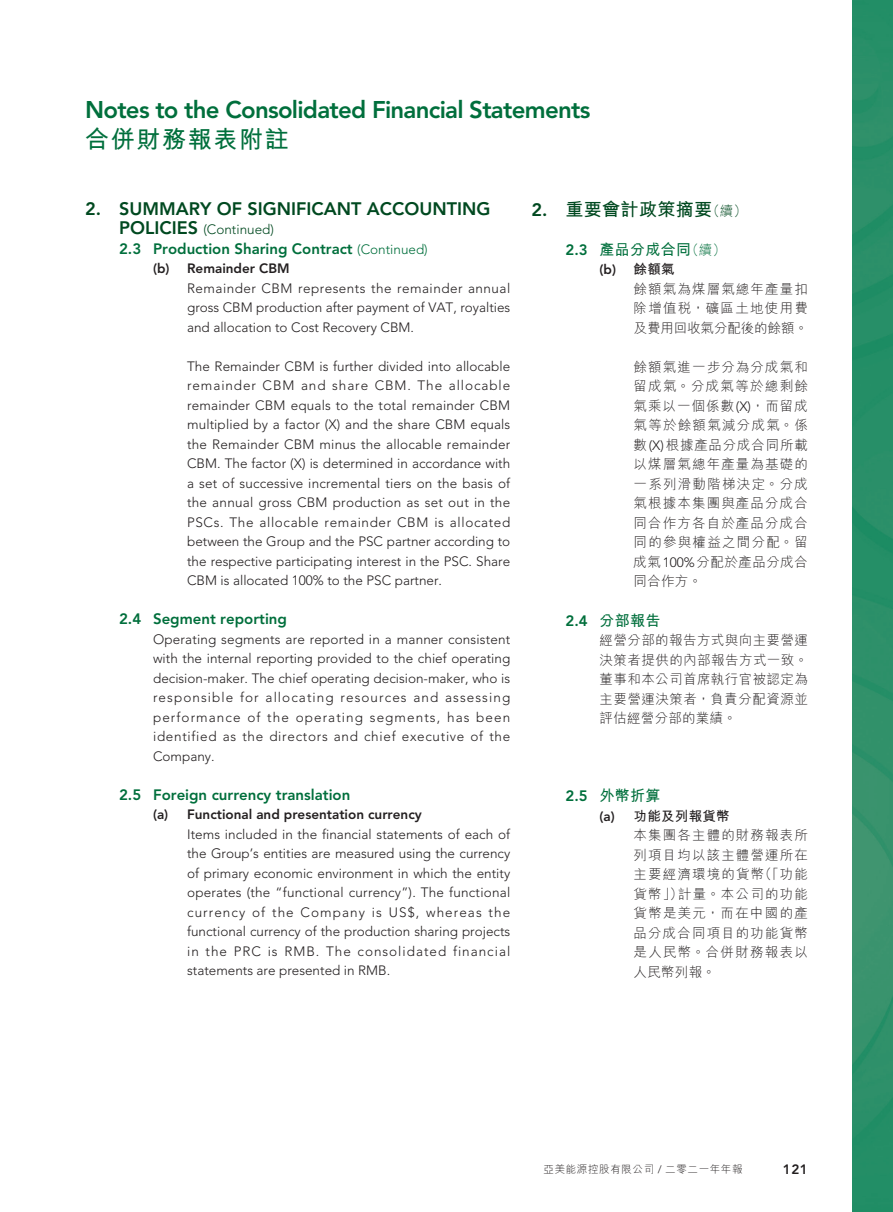
<style>
.page{position:relative;width:893px;height:1212px;background:#fff}
.page>*{position:absolute;margin:0;border:0;box-sizing:border-box;transform-origin:0 0}
.t1{font:800 24px "Avenir LT Std";letter-spacing:-.03em;color:#006f3c}
.t2{font:24px "M Hei HK Bold E Ten B5 H";letter-spacing:.07em;color:#006f3c}
.t3{font:800 18px "Avenir LT Std";color:#004920}
.t4{font:18px "M Hei HK Bold E Ten B5 H";letter-spacing:.02em;color:#004920}
.t5{font:800 15px "Avenir LT Std";color:#006f3c}
.t6{font:15px "M Hei HK Bold E Ten B5 H";letter-spacing:.02em;color:#006f3c}
.t7{font:300 13.5px/19.5px "Avenir LT Std";color:#231f20;text-align:justify}
.t8{font:13.5px/19.5px "M Hei HK Light E Ten B5 H";letter-spacing:.085em;color:#231f20;text-align:justify}
.t9{font:800 13.5px "Avenir LT Std";color:#231f20}
.t10{font:300 13.5px "Avenir LT Std";color:#004920}
.t11{font:13.5px "M Hei HK Bold E Ten B5 H";letter-spacing:.02em;color:#231f20}
.t12{font:10.5px "M Hei HK Light E Ten B5 H";letter-spacing:.06em;color:#231f20}
.s1{font-weight:800;font-size:18px}
.s2{font-weight:300;font-size:13.5px}
.s3{font-family:"Avenir LT Std";font-weight:800}
.s4{font-family:"M Hei HK Light E Ten B5 H";font-size:13.5px}
.s5{font-family:"M Hei HK Bold E Ten B5 H";font-weight:400}
.s6{font-family:"Avenir LT Std";font-weight:300}
</style>
<div class="page">
<img style="left:853px;top:0;width:40px;height:1212px">
<h1 class="t1" style="left:85px;top:99px;width:507px">Notes to the Consolidated Financial Statements</h1>
<h1 class="t2" style="left:85px;top:130px;width:205px">合併財務報表附註</h1>
<h2 class="t3" style="left:85px;top:201px;width:407px">2. SUMMARY OF SIGNIFICANT ACCOUNTING</h2>
<p class="t10" style="left:119px;top:224px;width:156px"><span class="s1">POLICIES</span> (Continued)</p>
<p class="t5" style="left:119px;top:242px;width:310px">2.3 Production Sharing Contract <span class="s2">(Continued)</span></p>
<p class="t9" style="left:153px;top:263px;width:138px">(b) Remainder CBM</p>
<p class="t7" style="left:187px;top:279px;width:325px">Remainder CBM represents the remainder annual gross CBM production after payment of VAT, royalties and allocation to Cost Recovery CBM.</p>
<p class="t7" style="left:187px;top:357px;width:325px">The Remainder CBM is further divided into allocable remainder CBM and share CBM. The allocable remainder CBM equals to the total remainder CBM multiplied by a factor (X) and the share CBM equals the Remainder CBM minus the allocable remainder CBM. The factor (X) is determined in accordance with a set of successive incremental tiers on the basis of the annual gross CBM production as set out in the PSCs. The allocable remainder CBM is allocated between the Group and the PSC partner according to the respective participating interest in the PSC. Share CBM is allocated 100% to the PSC partner.</p>
<p class="t5" style="left:119px;top:613px;width:169px">2.4 Segment reporting</p>
<p class="t7" style="left:153px;top:630px;width:359px">Operating segments are reported in a manner consistent with the internal reporting provided to the chief operating decision-maker. The chief operating decision-maker, who is responsible for allocating resources and assessing performance of the operating segments, has been identified as the directors and chief executive of the Company.</p>
<p class="t5" style="left:119px;top:788px;width:233px">2.5 Foreign currency translation</p>
<p class="t9" style="left:153px;top:809px;width:270px">(a) Functional and presentation currency</p>
<p class="t7" style="left:187px;top:825px;width:325px">Items included in the financial statements of each of the Group’s entities are measured using the currency of primary economic environment in which the entity operates (the “functional currency”). The functional currency of the Company is US$, whereas the functional currency of the production sharing projects in the PRC is RMB. The consolidated financial statements are presented in RMB.</p>
<h2 class="t4" style="left:531px;top:202px;width:217px"><span class="s3">2.</span> 重要會計政策摘要<span class="s4">（續）</span></h2>
<p class="t6" style="left:566px;top:244px;width:162px"><span class="s3">2.3</span> 產品分成合同<span class="s4">（續）</span></p>
<p class="t9" style="left:600px;top:264px;width:77px">(b) <span class="s5">餘額氣</span></p>
<p class="t8" style="left:634px;top:281px;width:176px">餘額氣為煤層氣總年產量扣除增值稅，礦區土地使用費及費用回收氣分配後的餘額。</p>
<p class="t8" style="left:634px;top:359px;width:176px">餘額氣進一步分為分成氣和留成氣。分成氣等於總剩餘氣乘以一個係數<span class="s6">(X)</span>，而留成氣等於餘額氣減分成氣。係數<span class="s6">(X)</span>根據產品分成合同所載以煤層氣總年產量為基礎的一系列滑動階梯決定。分成氣根據本集團與產品分成合同合作方各自於產品分成合同的參與權益之間分配。留成氣<span class="s6">100%</span>分配於產品分成合同合作方。</p>
<p class="t6" style="left:566px;top:614px;width:96px"><span class="s3">2.4</span> 分部報告</p>
<p class="t8" style="left:600px;top:632px;width:210px">經營分部的報告方式與向主要營運決策者提供的內部報告方式一致。董事和本公司首席執行官被認定為主要營運決策者，負責分配資源並評估經營分部的業績。</p>
<p class="t6" style="left:566px;top:790px;width:96px"><span class="s3">2.5</span> 外幣折算</p>
<p class="t11" style="left:600px;top:810px;width:132px"><span class="s3">(a)</span> 功能及列報貨幣</p>
<p class="t8" style="left:634px;top:827px;width:176px">本集團各主體的財務報表所列項目均以該主體營運所在主要經濟環境的貨幣（「功能貨幣」）計量。本公司的功能貨幣是美元，而在中國的產品分成合同項目的功能貨幣是人民幣。合併財務報表以人民幣列報。</p>
<p class="t12" style="left:544px;top:1165px;width:200px">亞美能源控股有限公司 <span class="s6">/</span> 二零二一年年報</p>
<p class="t9" style="left:783px;top:1163px;width:27px">121</p>
</div>
